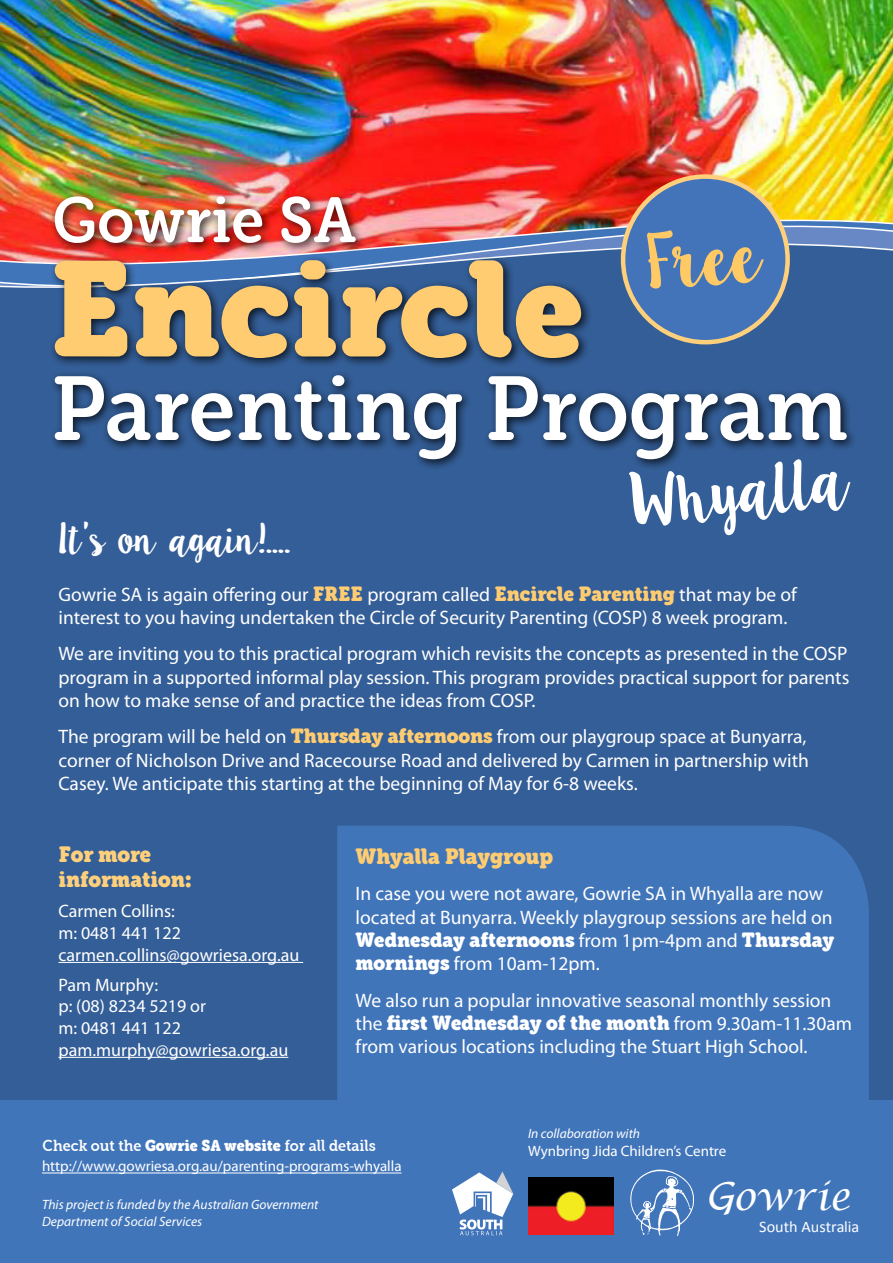
<style>
.page{position:relative;width:893px;height:1263px;background:#fff}
.page>*{position:absolute;margin:0;border:0;box-sizing:border-box;transform-origin:0 0}
.t1{font:italic 38.55px "Lucida Calligraphy";color:#fff}
.t2{font:33px "Lilly Belle";letter-spacing:-.095em;color:#fff}
.t3{font:700 21px/25.2px "Eacologica Round Slab";color:#ffd07b}
.t4{font:21px "eacologica round slab";color:#ffcc71}
.t5{font:19.5px/23.4px "Myriad Pro";color:#fff}
.t6{font:19.5px "eacologica round slab";color:#fff}
.t7{font:18px/21.6px "Myriad Pro";color:#fff}
.t8{font:16.05px "Calibri";color:#fff}
.t9{font:15px "Myriad Pro";color:#fff}
.t10{font:15px "Eacologica Round Slab";color:#fff}
.t11{font:italic 13.5px/16.2px "Myriad Pro";color:#fff}
.s1{font-family:"eacologica round slab";color:#ffcc71}
.s2{font-family:"Eacologica Round Slab";font-weight:700;color:#ffcc71}
.s3{font-family:"Myriad Pro"}
.s4{font-family:"eacologica round slab"}
.s5{font-family:"Lucida Handwriting"}
</style>
<div class="page">
<img style="left:0;top:0;width:893px;height:904px">
<div style="left:0;top:1100px;width:893px;height:163px;background:#4175ba"></div>
<div style="left:623px;top:177px;width:165px;height:165px;background:#4374ba;border-radius:50%"></div>
<div style="left:621px;top:174px;width:169px;height:170px;border:4px solid #ffd07b;border-radius:50%"></div>
<svg style="left:647px;top:230px;width:117px;height:59px"></svg>
<div style="left:0;top:904px;width:893px;height:196px;background:#345e97"></div>
<hr style="left:58px;top:962px;width:245px;height:1px;background:#fff">
<hr style="left:58px;top:1057px;width:230px;height:1px;background:#fff">
<hr style="left:0;top:0;width:252px;height:3px;background:#000;opacity:.75">
<div style="left:337px;top:826px;width:532px;height:274px;background:#4175ba"></div>
<img style="left:528px;top:1177px;width:85px;height:57px">
<svg style="left:630px;top:1169px;width:64px;height:67px"></svg>
<svg style="left:452px;top:1171px;width:61px;height:64px"></svg>
<div style="left:49px;top:191px;width:318px;height:63px;background:#000;opacity:.75"></div>
<img style="left:55px;top:196px;width:301px;height:47px">
<div style="left:49px;top:254px;width:544px;height:115px;background:#000;opacity:.75"></div>
<svg style="left:54px;top:260px;width:527px;height:98px;fill:#fdcc71"></svg>
<div style="left:49px;top:370px;width:808px;height:101px;background:#345e97"></div>
<svg style="left:55px;top:375px;width:792px;height:84px"></svg>
<hr style="left:42px;top:1172px;width:360px;height:1px;background:#fff">
<svg style="left:629px;top:459px;width:221px;height:76px"></svg>
<h2 class="t2" style="left:58px;top:515px;width:233px">It’s on again!....</h2>
<p class="t5" style="left:58px;top:582px;width:740px">Gowrie SA is again offering our <span class="s1">FREE</span> program called <span class="s2">Encircle Parenting</span> that may be of interest to you having undertaken the Circle of Security Parenting (COSP) 8 week program.</p>
<p class="t5" style="left:58px;top:642px;width:792px;text-align:justify">We are inviting you to this practical program which revisits the concepts as presented in the COSP program in a supported informal play session. This program provides practical support for parents on how to make sense of and practice the ideas from COSP.</p>
<p class="t5" style="left:58px;top:725px;width:752px">The program will be held on <span class="s1">Thursday afternoons</span> from our playgroup space at Bunyarra, corner of Nicholson Drive and Racecourse Road and delivered by Carmen in partnership with<br>Casey. We anticipate this starting at the beginning of May for 6-8 weeks.</p>
<p class="t3" style="left:58px;top:842px;width:135px">For more information:</p>
<p class="t7" style="left:58px;top:900px;width:242px">Carmen Collins:<br>m: 0481 441 122 carmen.collins@gowriesa.org.au</p>
<p class="t7" style="left:58px;top:973px;width:231px">Pam Murphy:<br>p: (08) 8234 5219 or<br>m: 0481 441 122 pam.murphy@gowriesa.org.au</p>
<p class="t4" style="left:356px;top:843px;width:199px">Whyalla Playgroup</p>
<p class="t5" style="left:356px;top:882px;width:479px">In case you were not aware, Gowrie SA in Whyalla are now located at Bunyarra. Weekly playgroup sessions are held on</p>
<p class="t6" style="left:356px;top:928px;width:480px">Wednesday afternoons <span class="s3">from 1pm-4pm and</span> Thursday</p>
<p class="t5" style="left:356px;top:945px;width:477px;line-height:36.2px"><span class="s4">mornings</span> from 10am-12pm.<br>We also run a popular innovative seasonal monthly session</p>
<p class="t6" style="left:356px;top:1011px;width:498px"><span class="s3">the</span> first Wednesday of the month <span class="s3">from 9.30am-11.30am</span></p>
<p class="t5" style="left:356px;top:1035px;width:453px">from various locations including the Stuart High School.</p>
<p class="t10" style="left:43px;top:1136px;width:335px">Check out the <span class="s4">Gowrie SA website</span> for all details</p>
<p class="t9" style="left:42px;top:1157px;width:361px">http://www.gowriesa.org.au/parenting-programs-whyalla</p>
<p class="t11" style="left:42px;top:1196px;width:278px">This project is funded by the Australian Government<br>Department of Social Services</p>
<p class="t11" style="left:528px;top:1125px;width:114px">In collaboration with</p>
<p class="t9" style="left:528px;top:1141px;width:200px">Wynbring Jida Children’s Centre</p>
<h1 class="t1" style="left:705px;top:1172px;width:147px"><span class="s5">G</span>owrie</h1>
<p class="t8" style="left:759px;top:1216px;width:102px">South Australia</p>
</div>
